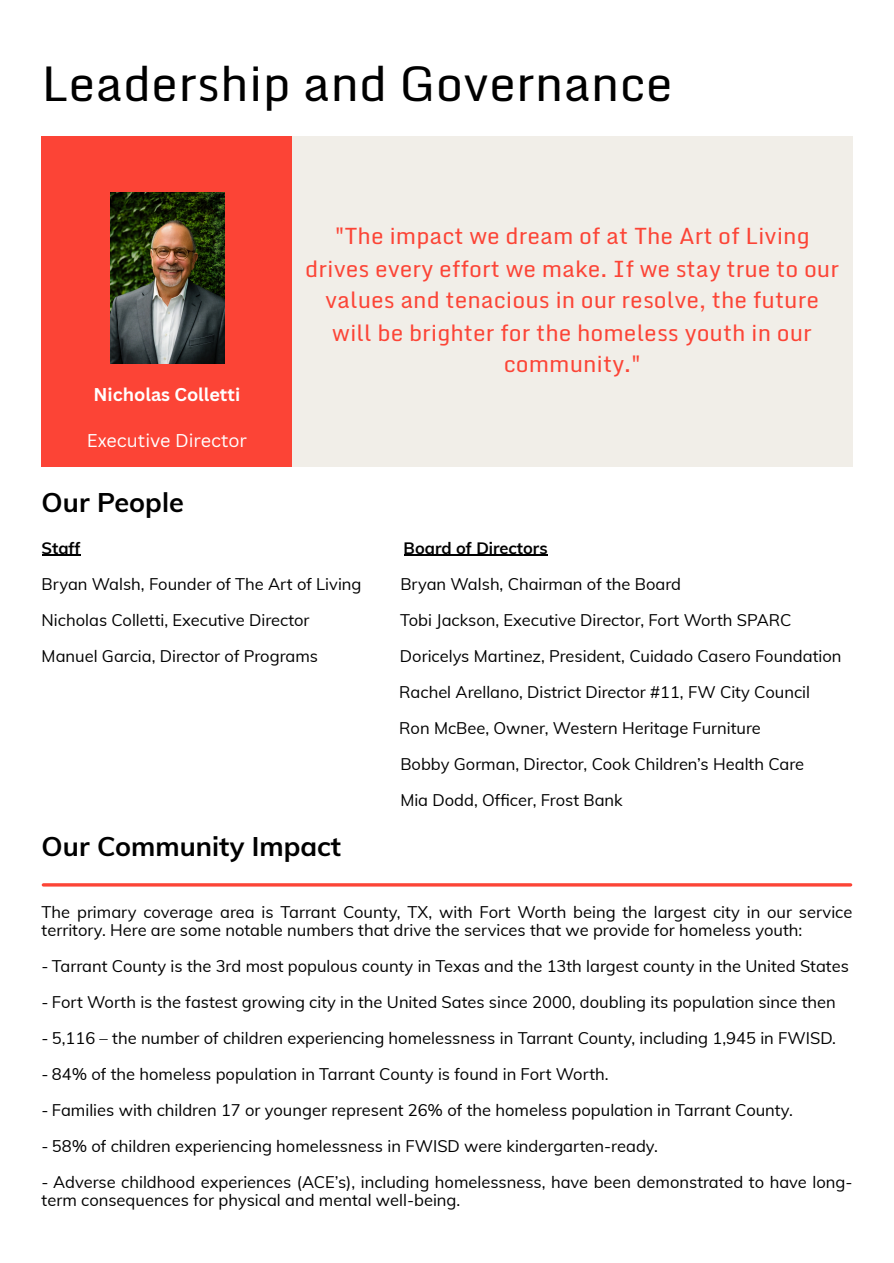
<style>
.page{position:relative;width:894px;height:1263px;background:#fff}
.page>*{position:absolute;margin:0;border:0;box-sizing:border-box;transform-origin:0 0}
.t1{font:48px "Monda";color:#000}
.t2{font:700 27px "Muli";color:#000}
.t3{font:22.5px/32.1px "Monda";color:#fc4436;text-align:center}
.t4{font:18px "Canva Sans";color:#fff}
.t5{font:700 18px "Canva Sans";color:#fff}
.t6{font:16.5px/18px "Muli";color:#000}
.t7{font:700 16.5px "Muli";color:#000}
</style>
<div class="page">
<hr style="left:42px;top:555px;width:39px;height:1px;background:#000">
<hr style="left:403px;top:555px;width:144px;height:1px;background:#000">
<div style="left:42px;top:136px;width:250px;height:330px;background:#fc4436"></div>
<div style="left:292px;top:136px;width:560px;height:330px;background:#f1eee8"></div>
<img style="left:110px;top:192px;width:114px;height:171px">
<hr style="left:43px;top:883px;width:807px;height:3px;background:#fc4436">
<h1 class="t1" style="left:42px;top:44px;width:632px">Leadership and Governance</h1>
<h1 class="t5" style="left:93px;top:381px;width:148px">Nicholas Colletti</h1>
<p class="t4" style="left:87px;top:427px;width:161px">Executive Director</p>
<p class="t3" style="left:305px;top:219px;width:535px">"The impact we dream of at The Art of Living drives every effort we make. If we stay true to our values and tenacious in our resolve, the future will be brighter for the homeless youth in our community."</p>
<p class="t2" style="left:42px;top:485px;width:144px">Our People</p>
<p class="t7" style="left:42px;top:537px;width:40px">Staff</p>
<p class="t7" style="left:403px;top:537px;width:145px">Board of Directors</p>
<p class="t6" style="left:42px;top:574px;width:321px">Bryan Walsh, Founder of The Art of Living</p>
<p class="t6" style="left:400px;top:574px;width:282px">Bryan Walsh, Chairman of the Board</p>
<p class="t6" style="left:42px;top:610px;width:269px">Nicholas Colletti, Executive Director</p>
<p class="t6" style="left:400px;top:610px;width:393px">Tobi Jackson, Executive Director, Fort Worth SPARC</p>
<p class="t6" style="left:42px;top:646px;width:278px">Manuel Garcia, Director of Programs</p>
<p class="t6" style="left:400px;top:646px;width:443px">Doricelys Martinez, President, Cuidado Casero Foundation</p>
<p class="t6" style="left:399px;top:682px;width:412px">Rachel Arellano, District Director #11, FW City Council</p>
<p class="t6" style="left:399px;top:718px;width:363px">Ron McBee, Owner, Western Heritage Furniture</p>
<p class="t6" style="left:400px;top:754px;width:405px">Bobby Gorman, Director, Cook Children’s Health Care</p>
<p class="t6" style="left:400px;top:790px;width:224px">Mia Dodd, Officer, Frost Bank</p>
<p class="t2" style="left:42px;top:829px;width:301px">Our Community Impact</p>
<p class="t6" style="left:42px;top:903px;width:812px">The primary coverage area is Tarrant County, TX, with Fort Worth being the largest city in our service territory. Here are some notable numbers that drive the services that we provide for homeless youth:</p>
<p class="t6" style="left:42px;top:957px;width:808px">- Tarrant County is the 3rd most populous county in Texas and the 13th largest county in the United States</p>
<p class="t6" style="left:42px;top:993px;width:795px">- Fort Worth is the fastest growing city in the United Sates since 2000, doubling its population since then</p>
<p class="t6" style="left:42px;top:1029px;width:795px">- 5,116 – the number of children experiencing homelessness in Tarrant County, including 1,945 in FWISD.</p>
<p class="t6" style="left:42px;top:1065px;width:568px">- 84% of the homeless population in Tarrant County is found in Fort Worth.</p>
<p class="t6" style="left:42px;top:1101px;width:752px">- Families with children 17 or younger represent 26% of the homeless population in Tarrant County.</p>
<p class="t6" style="left:42px;top:1137px;width:617px">- 58% of children experiencing homelessness in FWISD were kindergarten-ready.</p>
<p class="t6" style="left:42px;top:1173px;width:812px">- Adverse childhood experiences (ACE’s), including homelessness, have been demonstrated to have long&shy;term consequences for physical and mental well-being.</p>
</div>
